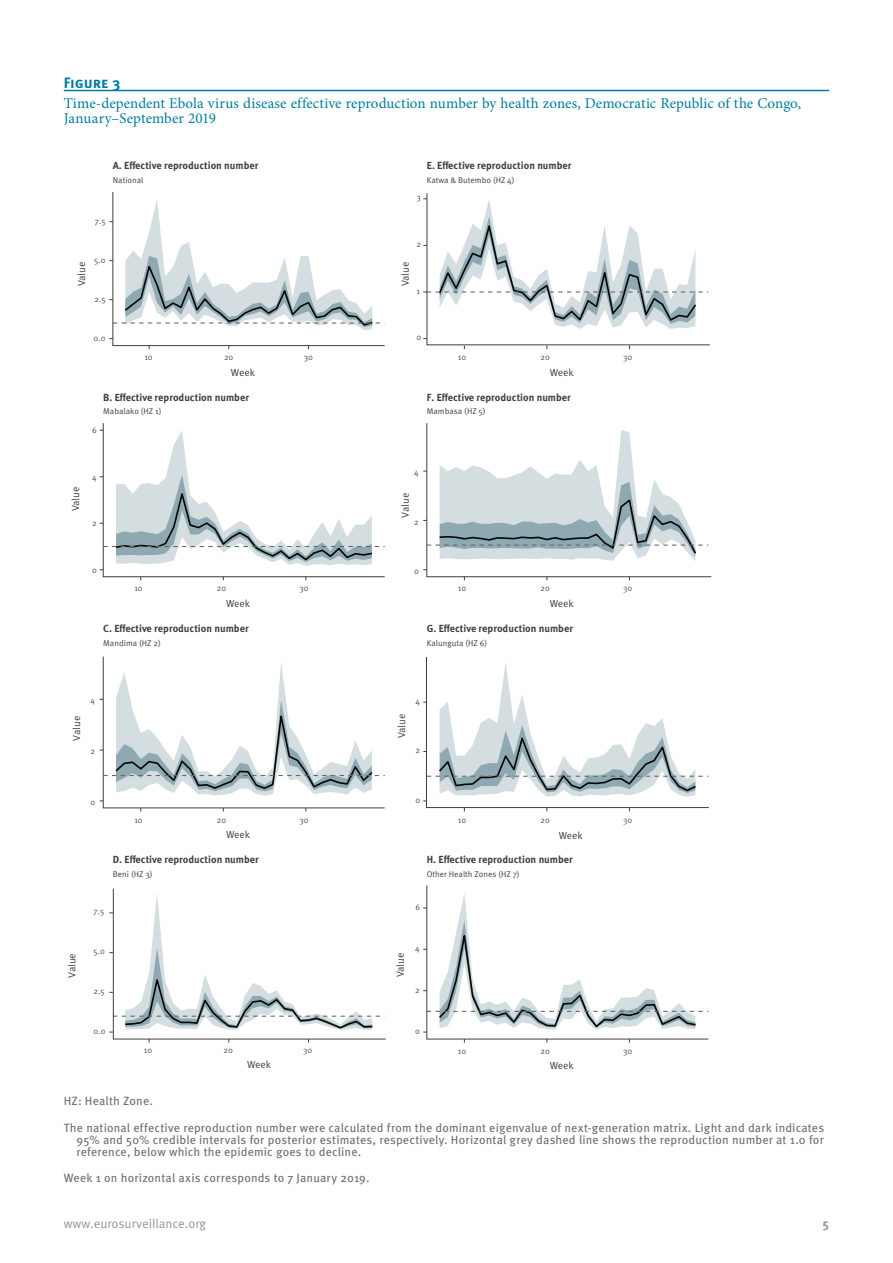
<style>
.page{position:relative;width:893px;height:1263px;background:#fff}
.page>*{position:absolute;margin:0;border:0;box-sizing:border-box;transform-origin:0 0}
.t1{font:15px/15px "Minion Pro";color:#007d9f}
.t2{font:700 15px "Meta Pro";letter-spacing:-.005em;color:#007d9f}
.t3{font:12.75px "Meta Pro";color:#939598}
.t4{font:700 12.75px "Meta Pro";color:#939598}
.t5{font:12px/12px "Meta Pro";letter-spacing:.01em;color:#6c6d70;text-align:justify}
.t6{font:700 10.2px "Meta Pro";color:#3e3e3f}
.t7{font:10.2px "Meta Pro";color:#3e3e3f}
.t8{font:8.4px "Meta Pro";color:#3e3e3f}
.t9{font:8.4px "Meta Pro";color:#4d4d4d}
</style>
<div class="page">
<hr style="left:64px;top:90px;width:765px;height:1px;background:#007d9f">
<svg style="left:109px;top:192px;width:276px;height:157px"></svg>
<svg style="left:423px;top:193px;width:287px;height:156px"></svg>
<svg style="left:100px;top:423px;width:285px;height:157px"></svg>
<svg style="left:423px;top:423px;width:289px;height:157px"></svg>
<svg style="left:100px;top:656px;width:285px;height:155px"></svg>
<svg style="left:423px;top:657px;width:286px;height:154px"></svg>
<svg style="left:109px;top:888px;width:277px;height:154px"></svg>
<svg style="left:423px;top:885px;width:286px;height:157px"></svg>
<p class="t2" style="left:64px;top:73px;width:58px">Figure 3</p>
<p class="t1" style="left:64px;top:96px;width:739px">Time-dependent Ebola virus disease effective reproduction number by health zones, Democratic Republic of the Congo,<br>January–September 2019</p>
<p class="t6" style="left:113px;top:159px;width:147px">A. Effective reproduction number</p>
<p class="t8" style="left:113px;top:175px;width:32px">National</p>
<p class="t6" style="left:427px;top:159px;width:146px">E. Effective reproduction number</p>
<p class="t8" style="left:427px;top:175px;width:89px">Katwa &amp; Butembo (HZ 4)</p>
<p class="t9" style="left:417px;top:192px;width:6px">3</p>
<p class="t9" style="left:95px;top:216px;width:12px">7.5</p>
<p class="t9" style="left:417px;top:239px;width:6px">2</p>
<p class="t7" style="left:75px;top:286px;width:26px;rotate:-90deg">Value</p>
<p class="t9" style="left:94px;top:255px;width:13px">5.0</p>
<p class="t7" style="left:399px;top:286px;width:26px;rotate:-90deg">Value</p>
<p class="t9" style="left:417px;top:285px;width:5px">1</p>
<p class="t9" style="left:94px;top:294px;width:13px">2.5</p>
<p class="t9" style="left:94px;top:333px;width:14px">0.0</p>
<p class="t9" style="left:417px;top:332px;width:6px">0</p>
<p class="t9" style="left:144px;top:351px;width:10px">10</p>
<p class="t9" style="left:224px;top:351px;width:11px">20</p>
<p class="t9" style="left:304px;top:351px;width:11px">30</p>
<p class="t7" style="left:231px;top:366px;width:26px">Week</p>
<p class="t9" style="left:458px;top:352px;width:10px">10</p>
<p class="t9" style="left:540px;top:352px;width:11px">20</p>
<p class="t9" style="left:623px;top:352px;width:11px">30</p>
<p class="t7" style="left:550px;top:366px;width:26px">Week</p>
<p class="t6" style="left:103px;top:391px;width:147px">B. Effective reproduction number</p>
<p class="t8" style="left:103px;top:406px;width:60px">Mabalako (HZ 1)</p>
<p class="t6" style="left:427px;top:391px;width:146px">F. Effective reproduction number</p>
<p class="t8" style="left:427px;top:406px;width:60px">Mambasa (HZ 5)</p>
<p class="t9" style="left:92px;top:425px;width:6px">6</p>
<p class="t9" style="left:92px;top:471px;width:6px">4</p>
<p class="t9" style="left:414px;top:467px;width:6px">4</p>
<p class="t7" style="left:69px;top:511px;width:26px;rotate:-90deg">Value</p>
<p class="t7" style="left:399px;top:517px;width:26px;rotate:-90deg">Value</p>
<p class="t9" style="left:92px;top:518px;width:6px">2</p>
<p class="t9" style="left:414px;top:516px;width:6px">2</p>
<p class="t9" style="left:92px;top:564px;width:6px">0</p>
<p class="t9" style="left:414px;top:566px;width:6px">0</p>
<p class="t9" style="left:134px;top:583px;width:10px">10</p>
<p class="t9" style="left:217px;top:583px;width:11px">20</p>
<p class="t9" style="left:299px;top:583px;width:11px">30</p>
<p class="t7" style="left:226px;top:597px;width:26px">Week</p>
<p class="t9" style="left:458px;top:583px;width:10px">10</p>
<p class="t9" style="left:540px;top:583px;width:11px">20</p>
<p class="t9" style="left:623px;top:583px;width:11px">30</p>
<p class="t7" style="left:550px;top:597px;width:26px">Week</p>
<p class="t6" style="left:103px;top:622px;width:147px">C. Effective reproduction number</p>
<p class="t8" style="left:103px;top:637px;width:59px">Mandima (HZ 2)</p>
<p class="t6" style="left:427px;top:622px;width:148px">G. Effective reproduction number</p>
<p class="t8" style="left:427px;top:637px;width:62px">Kalunguta (HZ 6)</p>
<p class="t9" style="left:90px;top:695px;width:6px">4</p>
<p class="t9" style="left:415px;top:696px;width:6px">4</p>
<p class="t7" style="left:70px;top:740px;width:26px;rotate:-90deg">Value</p>
<p class="t7" style="left:395px;top:738px;width:26px;rotate:-90deg">Value</p>
<p class="t9" style="left:90px;top:746px;width:6px">2</p>
<p class="t9" style="left:415px;top:745px;width:6px">2</p>
<p class="t9" style="left:90px;top:797px;width:6px">0</p>
<p class="t9" style="left:415px;top:794px;width:6px">0</p>
<p class="t9" style="left:134px;top:814px;width:10px">10</p>
<p class="t9" style="left:217px;top:814px;width:11px">20</p>
<p class="t9" style="left:299px;top:814px;width:11px">30</p>
<p class="t7" style="left:226px;top:828px;width:26px">Week</p>
<p class="t9" style="left:458px;top:814px;width:10px">10</p>
<p class="t9" style="left:540px;top:814px;width:11px">20</p>
<p class="t9" style="left:623px;top:814px;width:11px">30</p>
<p class="t7" style="left:559px;top:828px;width:26px">Week</p>
<p class="t6" style="left:113px;top:853px;width:147px">D. Effective reproduction number</p>
<p class="t8" style="left:113px;top:868px;width:41px">Beni (HZ 3)</p>
<p class="t6" style="left:427px;top:853px;width:148px">H. Effective reproduction number</p>
<p class="t8" style="left:427px;top:868px;width:94px">Other Health Zones (HZ 7)</p>
<p class="t9" style="left:93px;top:906px;width:12px">7.5</p>
<p class="t9" style="left:416px;top:902px;width:6px">6</p>
<p class="t7" style="left:66px;top:978px;width:26px;rotate:-90deg">Value</p>
<p class="t9" style="left:93px;top:946px;width:13px">5.0</p>
<p class="t7" style="left:394px;top:977px;width:26px;rotate:-90deg">Value</p>
<p class="t9" style="left:415px;top:943px;width:6px">4</p>
<p class="t9" style="left:93px;top:985px;width:13px">2.5</p>
<p class="t9" style="left:415px;top:984px;width:6px">2</p>
<p class="t9" style="left:93px;top:1025px;width:14px">0.0</p>
<p class="t9" style="left:415px;top:1026px;width:6px">0</p>
<p class="t9" style="left:144px;top:1044px;width:10px">10</p>
<p class="t9" style="left:223px;top:1044px;width:11px">20</p>
<p class="t9" style="left:303px;top:1044px;width:11px">30</p>
<p class="t7" style="left:247px;top:1058px;width:26px">Week</p>
<p class="t9" style="left:458px;top:1045px;width:10px">10</p>
<p class="t9" style="left:540px;top:1045px;width:11px">20</p>
<p class="t9" style="left:623px;top:1045px;width:11px">30</p>
<p class="t7" style="left:550px;top:1059px;width:26px">Week</p>
<p class="t5" style="left:64px;top:1095px;width:91px">HZ: Health Zone.</p>
<p class="t5" style="left:77px;top:1122px;width:749px;text-indent:-13px">The national effective reproduction number were calculated from the dominant eigenvalue of next-generation matrix. Light and dark indicates 95% and 50% credible intervals for posterior estimates, respectively. Horizontal grey dashed line shows the reproduction number at 1.0 for reference, below which the epidemic goes to decline.</p>
<p class="t5" style="left:64px;top:1172px;width:307px">Week 1 on horizontal axis corresponds to 7 January 2019.</p>
<p class="t3" style="left:64px;top:1215px;width:144px">www.eurosurveillance.org</p>
<p class="t4" style="left:823px;top:1215px;width:8px">5</p>
</div>
